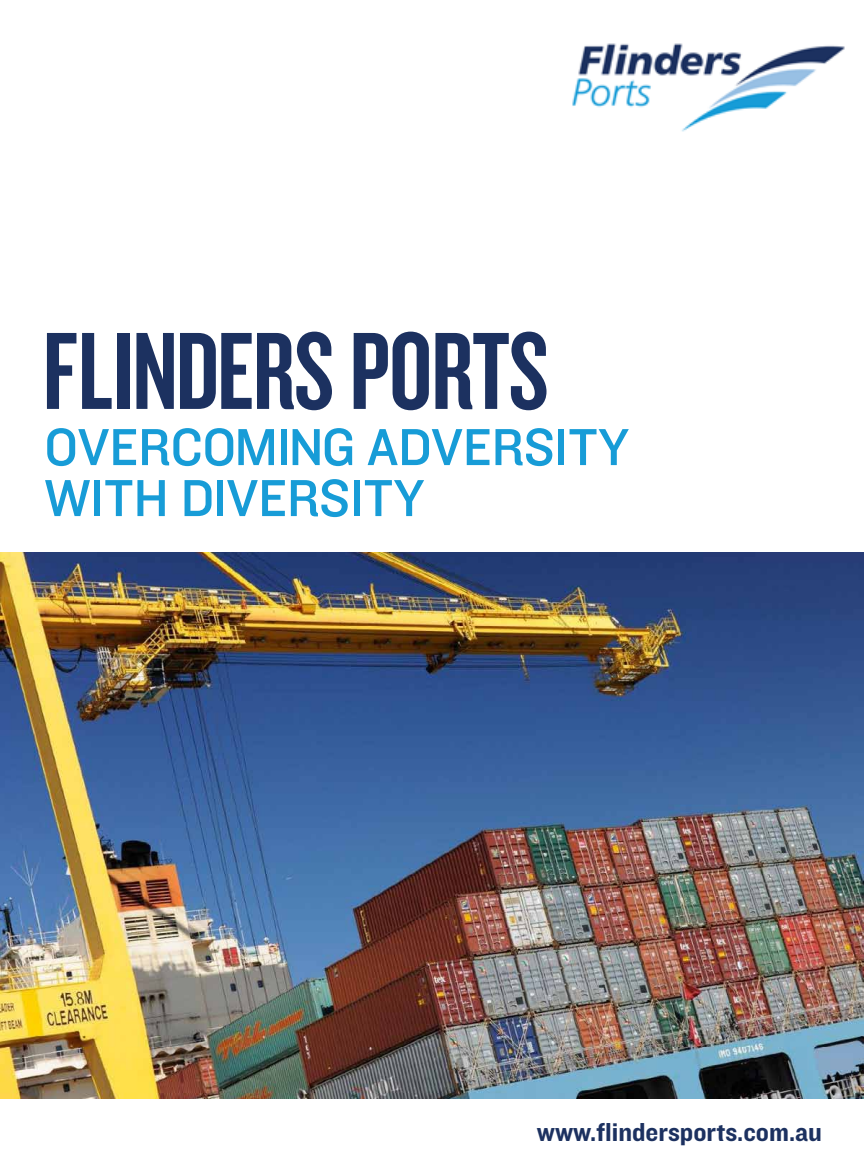
<style>
.page{position:relative;width:864px;height:1174px;background:#fff}
.page>*{position:absolute;margin:0;border:0;box-sizing:border-box;transform-origin:0 0}
.t1{font:114px "Knockout HTF48 Featherweight";letter-spacing:-.01em;color:#1c3160}
.t2{font:54px/51px "Knockout HTF31 Junior Middlewt";color:#179cd7}
.t3{font:27px "Knockout HTF51 Middleweight";color:#1c3160}
</style>
<div class="page">
<img style="left:0;top:553px;width:863px;height:546px">
<img style="left:572px;top:43px;width:273px;height:89px">
<h1 class="t1" style="left:43px;top:314px;width:507px">FLINDERS PORTS</h1>
<p class="t2" style="left:44px;top:423px;width:585px">OVERCOMING ADVERSITY<br>WITH DIVERSITY</p>
<p class="t3" style="left:536px;top:1117px;width:286px">www.flindersports.com.au</p>
</div>
